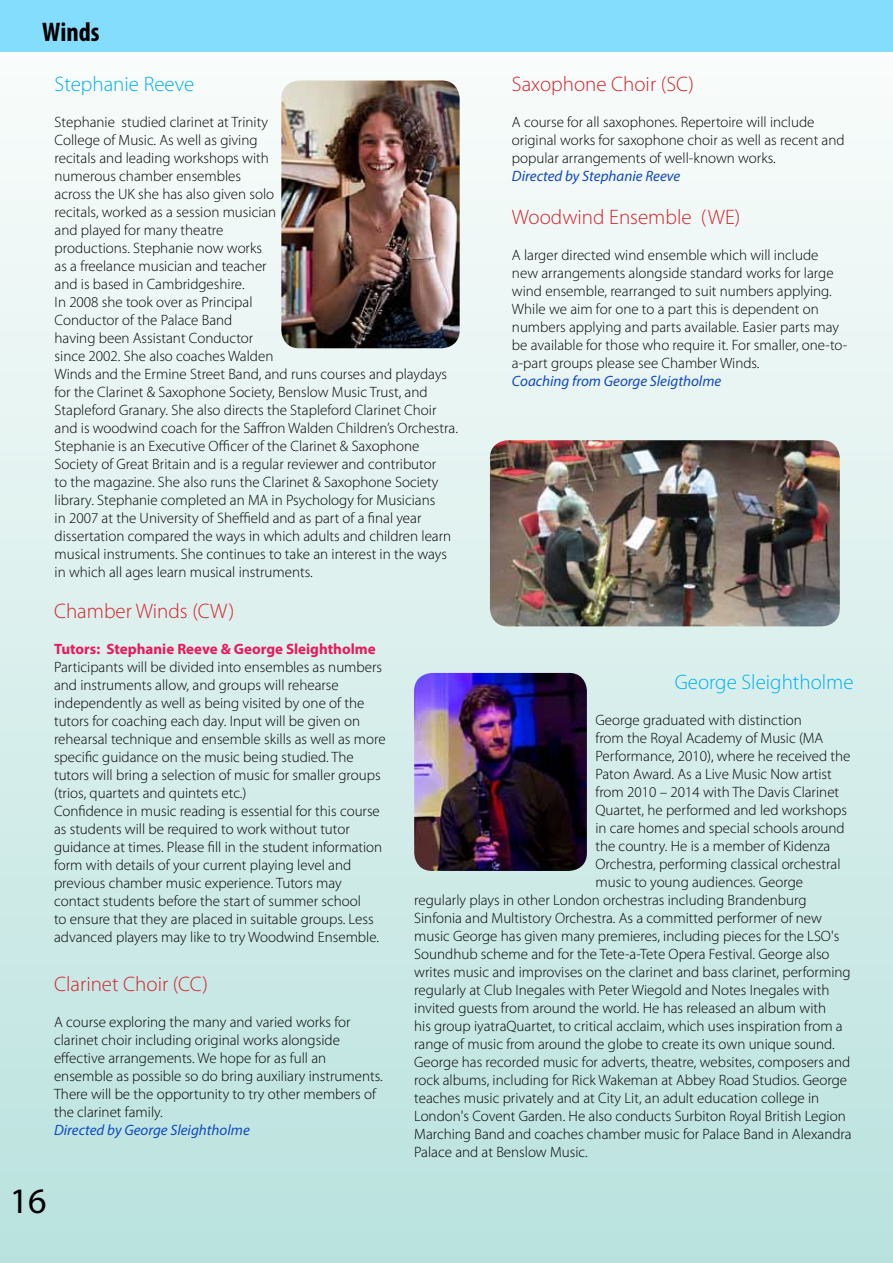
<style>
.page{position:relative;width:893px;height:1263px;background:#fff}
.page>*{position:absolute;margin:0;border:0;box-sizing:border-box;transform-origin:0 0}
.t1{font:36px "Myriad Pro";color:#000}
.t2{font:700 condensed 27px "Myriad Pro";color:#000}
.t3{font:300 21px "Myriad Pro";color:#d2232a}
.t4{font:300 21px "Myriad Pro";color:#00aeef}
.t5{font:300 15px/18px "Myriad Pro";color:#000}
.t6{font:italic 15px "Myriad Pro";color:#1049bc}
.t7{font:700 15px "Myriad Pro";color:#e8195a}
</style>
<div class="page">
<div style="left:0;top:0;width:893px;height:1263px;background:linear-gradient(to bottom,#fcfdfc,#bae2de)"></div>
<img style="left:281px;top:81px;width:179px;height:267px">
<img style="left:414px;top:673px;width:173px;height:198px">
<div style="left:0;top:0;width:893px;height:51px;background:#84ddfd"></div>
<img style="left:490px;top:440px;width:350px;height:186px">
<h2 class="t2" style="left:42px;top:15px;width:59px">Winds</h2>
<h3 class="t4" style="left:55px;top:71px;width:141px">Stephanie Reeve</h3>
<p class="t5" style="left:55px;top:113px;width:405px">Stephanie studied clarinet at Trinity<br>College of Music. As well as giving<br>recitals and leading workshops with<br>numerous chamber ensembles<br>across the UK she has also given solo<br>recitals, worked as a session musician<br>and played for many theatre<br>productions. Stephanie now works<br>as a freelance musician and teacher<br>and is based in Cambridgeshire.<br>In 2008 she took over as Principal<br>Conductor of the Palace Band<br>having been Assistant Conductor<br>since 2002. She also coaches Walden<br>Winds and the Ermine Street Band, and runs courses and playdays for the Clarinet &amp; Saxophone Society, Benslow Music Trust, and Stapleford Granary. She also directs the Stapleford Clarinet Choir and is woodwind coach for the Saffron Walden Children’s Orchestra.<br>Stephanie is an Executive Officer of the Clarinet &amp; Saxophone Society of Great Britain and is a regular reviewer and contributor<br>to the magazine. She also runs the Clarinet &amp; Saxophone Society library. Stephanie completed an MA in Psychology for Musicians<br>in 2007 at the University of Sheffield and as part of a final year dissertation compared the ways in which adults and children learn musical instruments. She continues to take an interest in the ways in which all ages learn musical instruments.</p>
<h3 class="t3" style="left:512px;top:71px;width:184px">Saxophone Choir (SC)</h3>
<p class="t5" style="left:512px;top:113px;width:334px">A course for all saxophones. Repertoire will include original works for saxophone choir as well as recent and popular arrangements of well-known works.</p>
<p class="t6" style="left:512px;top:167px;width:170px">Directed by Stephanie Reeve</p>
<h3 class="t3" style="left:512px;top:205px;width:230px">Woodwind Ensemble (WE)</h3>
<p class="t5" style="left:512px;top:246px;width:337px">A larger directed wind ensemble which will include new arrangements alongside standard works for large wind ensemble, rearranged to suit numbers applying.<br>While we aim for one to a part this is dependent on numbers applying and parts available. Easier parts may be available for those who require it. For smaller, one-to&shy;a-part groups please see Chamber Winds.</p>
<p class="t6" style="left:512px;top:372px;width:211px">Coaching from George Sleigtholme</p>
<h3 class="t3" style="left:54px;top:599px;width:182px">Chamber Winds (CW)</h3>
<p class="t7" style="left:54px;top:639px;width:323px">Tutors: Stephanie Reeve &amp; George Sleightholme</p>
<p class="t5" style="left:54px;top:658px;width:333px">Participants will be divided into ensembles as numbers and instruments allow, and groups will rehearse independently as well as being visited by one of the tutors for coaching each day. Input will be given on rehearsal technique and ensemble skills as well as more specific guidance on the music being studied. The tutors will bring a selection of music for smaller groups (trios, quartets and quintets etc.)<br>Confidence in music reading is essential for this course as students will be required to work without tutor guidance at times. Please fill in the student information form with details of your current playing level and previous chamber music experience. Tutors may contact students before the start of summer school<br>to ensure that they are placed in suitable groups. Less advanced players may like to try Woodwind Ensemble.</p>
<h3 class="t3" style="left:54px;top:971px;width:155px">Clarinet Choir (CC)</h3>
<p class="t5" style="left:54px;top:1013px;width:330px">A course exploring the many and varied works for clarinet choir including original works alongside effective arrangements. We hope for as full an ensemble as possible so do bring auxiliary instruments.<br>There will be the opportunity to try other members of the clarinet family.</p>
<p class="t6" style="left:54px;top:1120px;width:197px">Directed by George Sleightholme</p>
<h1 class="t1" style="left:10px;top:1179px;width:38px">16</h1>
<h3 class="t4" style="left:675px;top:669px;width:180px">George Sleightholme</h3>
<p class="t5" style="left:595px;top:710px;width:208px">George graduated with distinction</p>
<p class="t5" style="left:595px;top:728px;width:229px">from the Royal Academy of Music (MA</p>
<p class="t5" style="left:595px;top:746px;width:257px">Performance, 2010), where he received the</p>
<p class="t5" style="left:595px;top:764px;width:238px">Paton Award. As a Live Music Now artist</p>
<p class="t5" style="left:595px;top:782px;width:245px">from 2010 – 2014 with The Davis Clarinet</p>
<p class="t5" style="left:595px;top:800px;width:253px">Quartet, he performed and led workshops</p>
<p class="t5" style="left:595px;top:818px;width:251px">in care homes and special schools around</p>
<p class="t5" style="left:595px;top:836px;width:236px">the country. He is a member of Kidenza</p>
<p class="t5" style="left:595px;top:854px;width:247px">Orchestra, performing classical orchestral</p>
<p class="t5" style="left:595px;top:872px;width:209px">music to young audiences. George</p>
<p class="t5" style="left:414px;top:890px;width:394px">regularly plays in other London orchestras including Brandenburg</p>
<p class="t5" style="left:414px;top:908px;width:409px">Sinfonia and Multistory Orchestra. As a committed performer of new</p>
<p class="t5" style="left:414px;top:926px;width:427px">music George has given many premieres, including pieces for the LSO's</p>
<p class="t5" style="left:414px;top:944px;width:417px">Soundhub scheme and for the Tete-a-Tete Opera Festival. George also</p>
<p class="t5" style="left:414px;top:962px;width:438px">writes music and improvises on the clarinet and bass clarinet, performing</p>
<p class="t5" style="left:414px;top:980px;width:417px">regularly at Club Inegales with Peter Wiegold and Notes Inegales with</p>
<p class="t5" style="left:414px;top:998px;width:413px">invited guests from around the world. He has released an album with</p>
<p class="t5" style="left:414px;top:1016px;width:430px">his group iyatraQuartet, to critical acclaim, which uses inspiration from a</p>
<p class="t5" style="left:414px;top:1034px;width:422px">range of music from around the globe to create its own unique sound.</p>
<p class="t5" style="left:414px;top:1052px;width:438px">George has recorded music for adverts, theatre, websites, composers and</p>
<p class="t5" style="left:414px;top:1070px;width:434px">rock albums, including for Rick Wakeman at Abbey Road Studios. George</p>
<p class="t5" style="left:414px;top:1088px;width:407px">teaches music privately and at City Lit, an adult education college in</p>
<p class="t5" style="left:414px;top:1106px;width:433px">London's Covent Garden. He also conducts Surbiton Royal British Legion</p>
<p class="t5" style="left:414px;top:1124px;width:439px">Marching Band and coaches chamber music for Palace Band in Alexandra</p>
<p class="t5" style="left:414px;top:1142px;width:175px">Palace and at Benslow Music.</p>
</div>
